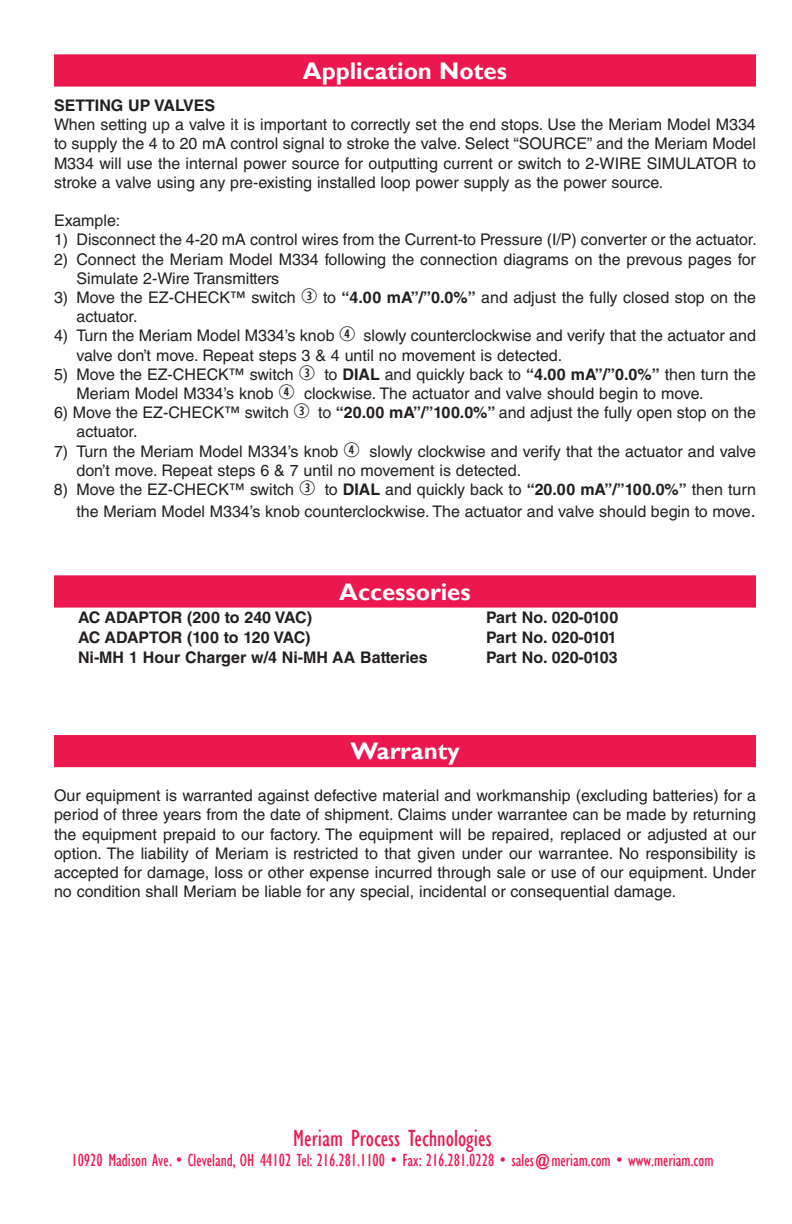
<style>
.page{position:relative;width:792px;height:1224px;background:#fff}
.page>*{position:absolute;margin:0;border:0;box-sizing:border-box;transform-origin:0 0}
.t1{font:700 24px "Gill Sans";color:#fff}
.t2{font:condensed 24px "Gill Sans";color:#ed174f}
.t3{font:condensed 18px "Gill Sans";color:#ed174f;scale:.95 1}
.t4{font:16px/19.2px "Helvetica LT Std";color:#231f20}
.t5{font:700 16px "Helvetica LT Std";color:#231f20}
.t6{font:700 16px "Helvetica LT Std";letter-spacing:-.03em;color:#231f20}
.s1{font-family:"Combi Numerals";font-size:20px}
.s2{font-weight:700}
.s3{font-size:18px}
</style>
<div class="page">
<div style="left:54px;top:576px;width:702px;height:32px;background:#ed174f"></div>
<div style="left:54px;top:735px;width:702px;height:32px;background:#ed174f"></div>
<div style="left:54px;top:55px;width:702px;height:32px;background:#ed174f"></div>
<h1 class="t1" style="left:303px;top:56px;width:206px">Application Notes</h1>
<p class="t5" style="left:54px;top:96px;width:163px">SETTING UP VALVES</p>
<p class="t4" style="left:54px;top:115px;width:704px;text-align:justify">When setting up a valve it is important to correctly set the end stops. Use the Meriam Model M334 to supply the 4 to 20 mA control signal to stroke the valve. Select “SOURCE” and the Meriam Model M334 will use the internal power source for outputting current or switch to 2-WIRE SIMULATOR to stroke a valve using any pre-existing installed loop power supply as the power source.</p>
<p class="t4" style="left:54px;top:211px;width:68px">Example:</p>
<p class="t4" style="left:54px;top:230px;width:704px">1) Disconnect the 4-20 mA control wires from the Current-to Pressure (I/P) converter or the actuator.</p>
<p class="t4" style="left:76px;top:249px;width:681px;text-indent:-22px">2) Connect the Meriam Model M334 following the connection diagrams on the prevous pages for<br>Simulate 2-Wire Transmitters</p>
<p class="t4" style="left:77px;top:288px;width:681px;text-indent:-23px">3) Move the EZ-CHECK™ switch <span class="s1">E</span> to <span class="s2">“4.00 mA”/”0.0%”</span> and adjust the fully closed stop on the actuator.</p>
<p class="t4" style="left:77px;top:326px;width:681px;text-indent:-22px">4) Turn the Meriam Model M334’s knob <span class="s1">R</span> slowly counterclockwise and verify that the actuator and valve don’t move. Repeat steps 3 &amp; 4 until no movement is detected.</p>
<p class="t4" style="left:77px;top:364px;width:681px;text-indent:-22px">5) Move the EZ-CHECK™ switch <span class="s1">E</span> to <span class="s2">DIAL</span> and quickly back to <span class="s2">“4.00 mA”/”0.0%”</span> then turn the<br>Meriam Model M334’s knob <span class="s1">R</span> clockwise. The actuator and valve should begin to move.</p>
<p class="t4" style="left:77px;top:403px;width:681px;text-indent:-23px">6) Move the EZ-CHECK™ switch <span class="s1">E</span> to <span class="s2">“20.00 mA”/”100.0%”</span> and adjust the fully open stop on the actuator.</p>
<p class="t4" style="left:76px;top:441px;width:681px;text-indent:-22px">7) Turn the Meriam Model M334’s knob <span class="s1">R</span> slowly clockwise and verify that the actuator and valve don’t move. Repeat steps 6 &amp; 7 until no movement is detected.</p>
<p class="t4" style="left:54px;top:478px;width:704px;line-height:21.6px;text-align:right">8) Move the EZ-CHECK™ switch <span class="s1">E</span> to <span class="s2">DIAL</span> and quickly back to <span class="s2">“20.00 mA”/”100.0%”</span> then turn the Meriam Model M334’s knob counterclockwise. The actuator and valve should begin to move<span class="s3">.</span></p>
<h1 class="t1" style="left:339px;top:577px;width:133px">Accessories</h1>
<p class="t5" style="left:78px;top:608px;width:235px">AC ADAPTOR (200 to 240 VAC)</p>
<p class="t5" style="left:486px;top:608px;width:134px">Part No. 020-0100</p>
<p class="t6" style="left:78px;top:628px;width:234px">AC ADAPTOR (100 to 120 VAC)</p>
<p class="t5" style="left:486px;top:628px;width:132px">Part No. 020-0101</p>
<p class="t5" style="left:78px;top:648px;width:351px">Ni-MH 1 Hour Charger w/4 Ni-MH AA Batteries</p>
<p class="t5" style="left:486px;top:648px;width:133px">Part No. 020-0103</p>
<h1 class="t1" style="left:350px;top:737px;width:111px">Warranty</h1>
<p class="t4" style="left:54px;top:786px;width:704px;text-align:justify">Our equipment is warranted against defective material and workmanship (excluding batteries) for a period of three years from the date of shipment. Claims under warrantee can be made by returning the equipment prepaid to our factory. The equipment will be repaired, replaced or adjusted at our option. The liability of Meriam is restricted to that given under our warrantee. No responsibility is accepted for damage, loss or other expense incurred through sale or use of our equipment. Under no condition shall Meriam be liable for any special, incidental or consequential damage.</p>
<h1 class="t2" style="left:293px;top:1124px;width:200px">Meriam Process Technologies</h1>
<p class="t3" style="left:72px;top:1149px;width:677px">10920 Madison Ave. • Cleveland, OH 44102 Tel: 216.281.1100 • Fax: 216.281.0228 • sales@meriam.com • www.meriam.com</p>
</div>
